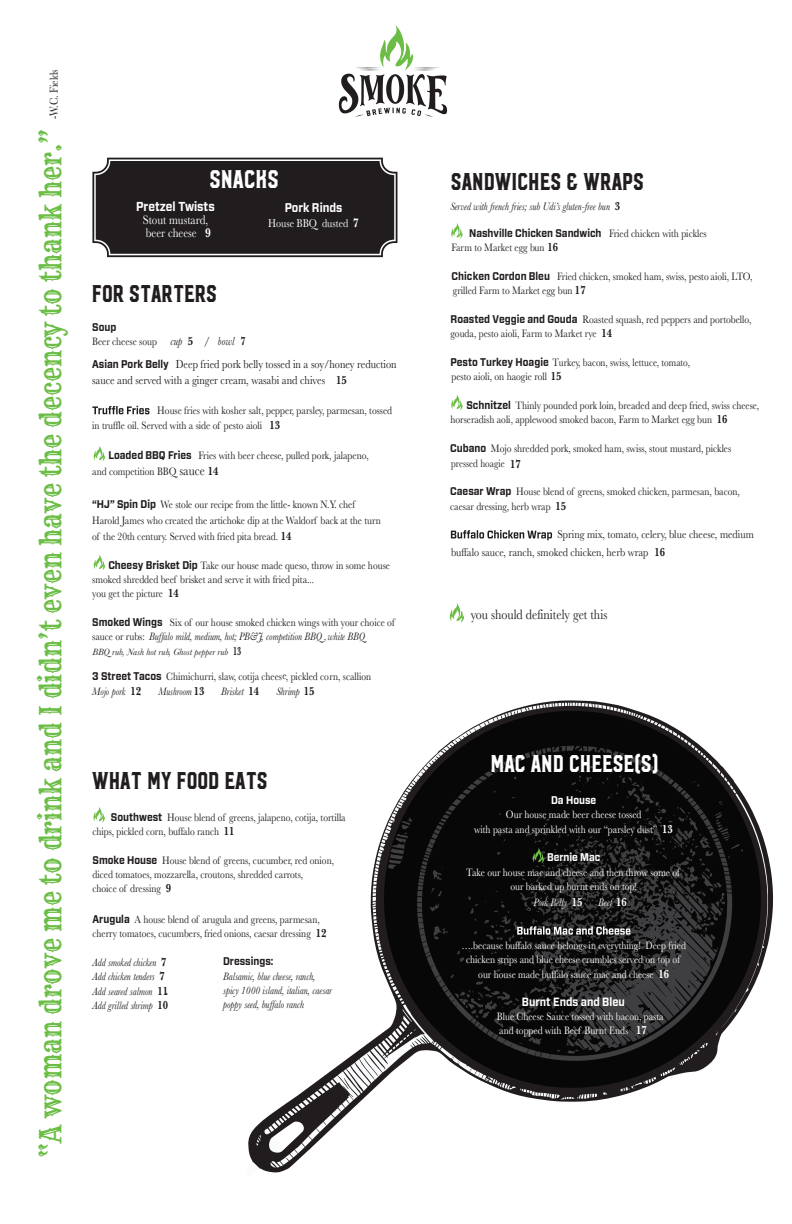
<style>
.page{position:relative;width:792px;height:1224px;background:#fff}
.page>*{position:absolute;margin:0;border:0;box-sizing:border-box;transform-origin:0 0}
.t1{font:29.5px "Rye";color:#6bbd45;scale:.85 1}
.t2{font:25.5px "Hudson NY Serif";color:#fff;scale:.85 1}
.t3{font:24.2px "Hudson NY Serif";color:#211d1e;scale:.85 1}
.t4{font:24.2px "Hudson NY Serif";color:#fff;scale:.85 1}
.t5{font:14.1px "Baskerville";color:#231f20;scale:.85 1}
.t6{font:13px/13px "Baskerville";color:#fff;scale:.85 1}
.t7{font:700 13px "Forza";color:#fff;scale:.85 1}
.t8{font:700 12.6px "Forza";color:#fff;scale:.85 1}
.t9{font:12.1px/16.1px "Baskerville";color:#211d1e;scale:.85 1}
.t10{font:700 12.1px "New Baskerville";color:#211d1e;scale:.65 1}
.t11{font:700 12.1px "New Baskerville";color:#fff;scale:.85 1}
.t12{font:700 12px "Forza";color:#fff;scale:.85 1}
.t13{font:12px "Baskerville";color:#211d1e;scale:.85 1}
.t14{font:11.8px "Baskerville";color:#fff;scale:.85 1}
.t15{font:11.7px/18px "Baskerville";color:#231f20;scale:.86 1}
.t16{font:11.2px/14.4px "Baskerville";color:#211d1e;scale:.85 1}
.t17{font:11.2px/14.4px "Baskerville";color:#fff;text-align:center;scale:.85 1}
.t18{font:italic 11.2px/14.4px "Baskerville";color:#211d1e;scale:.85 1}
.t19{font:11.2px/14.4px "Baskerville";color:#211d1e;scale:.83 1}
.t20{font:700 11.2px "Forza";color:#211d1e;scale:.85 1}
.t21{font:italic 11.2px "Baskerville";color:#fff;scale:.85 1}
.t22{font:700 11.2px "Forza";color:#fff;scale:.85 1}
.t23{font:italic 11.2px "Baskerville";color:#211d1e;scale:.82 1}
.t24{font:11.1px/14.4px "Baskerville";color:#fff;scale:.85 1}
.t25{font:italic 9.5px "Baskerville";color:#231f20}
.s1{font-family:"New Baskerville";font-weight:700}
.s2{font-family:"New Baskerville";font-weight:700;font-size:12.7px}
.s3{font-style:italic;font-size:12.1px}
.s4{font-family:"New Baskerville";font-weight:700;font-size:12.1px}
.s5{font-family:"Forza";font-weight:700;font-size:11.2px}
.s6{font-family:"Forza";font-weight:700}
.s7{font-size:13.7px}
.s8{font-style:italic}
.s9{font-family:"New Baskerville";font-weight:700;font-style:normal;font-size:12.1px}
.s10{font-family:"New Baskerville";font-weight:700;font-style:normal;font-size:12.1px;color:#231f20}
.s11{font-family:"Baskerville";font-weight:400}
.s12{font-family:"New Baskerville";font-weight:700;font-size:12.1px;color:#211d1e}
</style>
<div class="page">
<svg style="left:339px;top:25px;width:108px;height:92px"></svg>
<svg style="left:92px;top:406px;width:57px;height:8px"></svg>
<svg style="left:92px;top:158px;width:305px;height:99px;background:#2e2b2b"></svg>
<svg style="left:451px;top:530px;width:101px;height:10px"></svg>
<svg style="left:248px;top:700px;width:526px;height:473px"></svg>
<svg style="left:384px;top:711px;width:377px;height:377px;fill:#080707"></svg>
<svg style="left:511px;top:833px;width:197px;height:212px;background:#201f20"></svg>
<svg style="left:449px;top:603px;width:16px;height:20px"></svg>
<svg style="left:93px;top:807px;width:12px;height:16px"></svg>
<svg style="left:451px;top:395px;width:12px;height:15px"></svg>
<svg style="left:451px;top:223px;width:12px;height:16px"></svg>
<svg style="left:93px;top:446px;width:13px;height:15px"></svg>
<svg style="left:93px;top:555px;width:13px;height:15px"></svg>
<p class="t13" style="left:46px;top:119px;width:60px;rotate:-90deg">-W.C. Fields</p>
<h1 class="t1" style="left:32px;top:1158px;width:1212px;rotate:-90deg">“A woman drove me to drink and I didn’t even have the decency to thank her.”</h1>
<h2 class="t2" style="left:210px;top:163px;width:83px">SNACKS</h2>
<p class="t7" style="left:136px;top:198px;width:94px">Pretzel Twists</p>
<p class="t6" style="left:143px;top:213px;width:82px">Stout mustard, beer cheese <span class="s1">9</span></p>
<p class="t8" style="left:285px;top:199px;width:69px">Pork Rinds</p>
<p class="t14" style="left:268px;top:216px;width:108px">House BBQ dusted <span class="s2">7</span></p>
<h3 class="t3" style="left:92px;top:278px;width:149px">FOR STARTERS</h3>
<p class="t20" style="left:92px;top:319px;width:30px">Soup</p>
<p class="t16" style="left:92px;top:335px;width:182px">Beer cheese soup <span class="s3">cup</span> <span class="s4">5 /</span> <span class="s3">bowl</span> <span class="s4">7</span></p>
<p class="t9" style="left:92px;top:356px;width:360px"><span class="s5">Asian Pork Belly</span> Deep fried pork belly tossed in a soy/honey reduction sauce and served with a ginger cream, wasabi and chives <span class="s1">15</span></p>
<p class="t16" style="left:92px;top:404px;width:354px;text-indent:65px">House fries with kosher salt, pepper, parsley, parmesan, tossed in truffle oil. Served with a side of pesto aioli <span class="s4">13</span></p>
<p class="t16" style="left:92px;top:448px;width:327px;line-height:16.1px;text-indent:16px"><span class="s6">Loaded BBQ Fries</span> Fries with beer cheese, pulled pork, jalapeno, and competition BBQ <span class="s7">sauce</span> <span class="s4">14</span></p>
<p class="t16" style="left:92px;top:496px;width:341px;line-height:16.1px"><span class="s6">“HJ” Spin Dip</span> We stole our recipe from the little- known N.Y. chef<br>Harold James who created the artichoke dip at the Waldorf back at the turn of the 20th century. Served with fried pita bread. <span class="s4">14</span></p>
<p class="t16" style="left:92px;top:558px;width:352px;text-indent:16px"><span class="s6">Cheesy Brisket Dip</span> Take our house made queso, throw in some house smoked shredded beef brisket and serve it with fried pita...<br>you get the picture <span class="s4">14</span></p>
<p class="t16" style="left:92px;top:615px;width:357px"><span class="s6">Smoked Wings</span> Six of our house smoked chicken wings with your choice of sauce or rubs: <span class="s8">Buffalo mild, medium, hot; PB&amp;J, competition BBQ white BBQ</span></p>
<p class="t18" style="left:324px;top:630px;width:4px">,</p>
<p class="t10" style="left:233px;top:646px;width:14px">13</p>
<p class="t16" style="left:92px;top:668px;width:330px;line-height:15.8px"><span class="s6">3 Street Tacos</span> Chimichurri, slaw, cotija cheese, pickled corn, scallion<br><span class="s8">Mojo pork</span> <span class="s4">12</span></p>
<p class="t25" style="left:92px;top:646px;width:138px">BBQ rub, Nash hot rub, Ghost pepper rub</p>
<p class="t23" style="left:158px;top:684px;width:58px">Mushroom <span class="s9">13</span></p>
<p class="t18" style="left:221px;top:685px;width:46px">Brisket <span class="s9">14</span></p>
<p class="t18" style="left:276px;top:685px;width:46px">Shrimp <span class="s9">15</span></p>
<h3 class="t3" style="left:92px;top:765px;width:208px">WHAT MY FOOD EATS</h3>
<p class="t16" style="left:93px;top:810px;width:299px;text-indent:18px"><span class="s6">Southwest</span> House blend of greens, jalapeno, cotija, tortilla chips, pickled corn, buffalo ranch <span class="s4">11</span></p>
<p class="t16" style="left:93px;top:853px;width:286px"><span class="s6">Smoke House</span> House blend of greens, cucumber, red onion, diced tomatoes, mozzarella, croutons, shredded carrots,<br>choice of dressing <span class="s4">9</span></p>
<p class="t16" style="left:93px;top:912px;width:277px"><span class="s6">Arugula</span> A house blend of arugula and greens, parmesan, cherry tomatoes, cucumbers, fried onions, caesar dressing <span class="s4">12</span></p>
<p class="t18" style="left:93px;top:955px;width:90px">Add smoked chicken <span class="s9">7<br></span>Add chicken tenders <span class="s9">7<br></span>Add seared salmon <span class="s9">11</span><span class="s10">.<br></span>Add grilled shrimp <span class="s9">10</span></p>
<p class="t20" style="left:223px;top:954px;width:61px">Dressings:</p>
<p class="t18" style="left:223px;top:969px;width:130px">Balsamic, blue cheese, ranch, spicy 1000 island, italian, caesar poppy seed, buffalo ranch</p>
<h3 class="t3" style="left:451px;top:166px;width:229px">SANDWICHES &amp; WRAPS</h3>
<p class="t18" style="left:450px;top:199px;width:201px">Served with french fries; sub Udi’s gluten-free bun <span class="s9">3</span></p>
<p class="t20" style="left:469px;top:225px;width:281px">Nashville Chicken Sandwich <span class="s11">Fried chicken with pickles</span></p>
<p class="t16" style="left:451px;top:240px;width:127px">Farm to Market egg bun <span class="s4">16</span></p>
<p class="t16" style="left:452px;top:269px;width:356px"><span class="s6">Chicken Cordon Bleu</span> Fried chicken, smoked ham, swiss, pesto aioli, LTO, grilled Farm to Market egg bun <span class="s4">17</span></p>
<p class="t16" style="left:451px;top:312px;width:356px"><span class="s6">Roasted Veggie and Gouda</span> Roasted squash, red peppers and portobello, gouda, pesto aioli, Farm to Market rye <span class="s4">14</span></p>
<p class="t19" style="left:450px;top:355px;width:290px"><span class="s6">Pesto Turkey Hoagie</span> Turkey, bacon, swiss, lettuce, tomato, pesto aioli, on haogie roll <span class="s4">15</span></p>
<p class="t16" style="left:450px;top:398px;width:365px;text-indent:16px"><span class="s6">Schnitzel</span> Thinly pounded pork loin, breaded and deep fried, swiss cheese, horseradish aoli, applewood smoked bacon, Farm to Market egg bun <span class="s4">16</span></p>
<p class="t16" style="left:450px;top:442px;width:332px"><span class="s6">Cubano</span> Mojo shredded pork, smoked ham, swiss, stout mustard, pickles pressed hoagie <span class="s4">17</span></p>
<p class="t16" style="left:450px;top:485px;width:342px"><span class="s6">Caesar Wrap</span> House blend of greens, smoked chicken, parmesan, bacon, caesar dressing, herb wrap <span class="s4">15</span></p>
<p class="t15" style="left:451px;top:526px;width:354px;text-indent:106px">Spring mix, tomato, celery, blue cheese, medium buffalo sauce, ranch, smoked chicken, herb wrap <span class="s12">16</span></p>
<p class="t5" style="left:471px;top:606px;width:162px">you should definitely get this</p>
<h3 class="t4" style="left:490px;top:748px;width:199px">MAC AND CHEESE(S)</h3>
<p class="t22" style="left:551px;top:792px;width:55px">Da House</p>
<p class="t17" style="left:474px;top:808px;width:236px">Our house made beer cheese tossed<br>with pasta and sprinkled with our “parsley dust” <span class="s4">13</span></p>
<p class="t22" style="left:547px;top:850px;width:64px">Bernie Mac</p>
<p class="t17" style="left:466px;top:865px;width:253px">Take our house mac and cheese and then throw some of our barked up burnt ends on top!</p>
<p class="t21" style="left:534px;top:895px;width:59px">Pork Belly <span class="s9">15</span></p>
<p class="t21" style="left:598px;top:895px;width:35px">Beef <span class="s9">16</span></p>
<p class="t17" style="left:461px;top:938px;width:266px">….because buffalo sauce belongs in everything! Deep fried chicken strips and blue cheese crumbles served on top of our house made buffalo sauce mac and cheese <span class="s4">16</span></p>
<p class="t12" style="left:522px;top:994px;width:123px">Burnt Ends and Bleu</p>
<p class="t24" style="left:497px;top:1009px;width:198px">Blue Cheese Sauce tossed with bacon, pasta and topped with Beef Burnt Ends</p>
<p class="t11" style="left:636px;top:1025px;width:14px">17</p>
</div>
